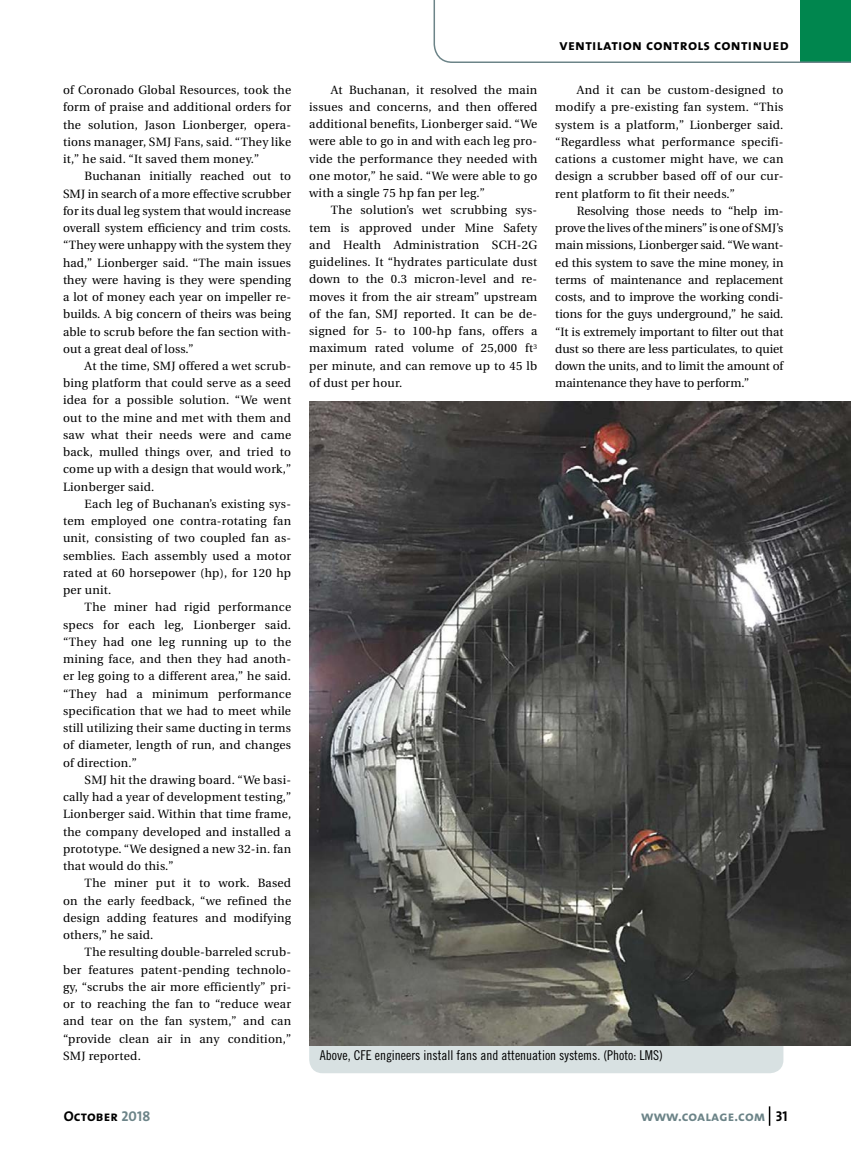
<style>
.page{position:relative;width:851px;height:1161px;background:#fff}
.page>*{position:absolute;margin:0;border:0;box-sizing:border-box;transform-origin:0 0}
.t1{font:15px "The Mix Bold Caps";letter-spacing:.02em;color:#000}
.t2{font:14.25px "The Mix Bold Caps";letter-spacing:.01em;color:#6c8488}
.t3{font:14.25px "The Mix Bold Caps";letter-spacing:.01em;color:#000}
.t4{font:13.5px "Trade Gothic Cond Eighteen";color:#000}
.t5{font:12px/17.2px "Utopia";letter-spacing:.02em;color:#000;text-align:justify}
.s1{color:#6c8488}
.s2{color:#000}
</style>
<div class="page">
<div style="left:309px;top:1006px;width:474px;height:67px;background:#d8e1e2;border-radius:14px"></div>
<img style="left:309px;top:401px;width:541px;height:644px">
<hr style="left:768px;top:1106px;width:2px;height:20px;background:#000">
<svg style="left:433px;top:0;width:418px;height:63px"></svg>
<p class="t5" style="left:63px;top:82px;width:230px">of Coronado Global Resources, took the form of praise and additional orders for the solution, Jason Lionberger, opera&shy;tions manager, SMJ Fans, said. “They like it,” he said. “It saved them money.”</p>
<p class="t5" style="left:63px;top:169px;width:230px;text-indent:22px">Buchanan initially reached out to SMJ in search of a more effective scrubber for its dual leg system that would increase overall system efficiency and trim costs. “They were unhappy with the system they had,” Lionberger said. “The main issues they were having is they were spending a lot of money each year on impeller re&shy;builds. A big concern of theirs was being able to scrub before the fan section with&shy;out a great deal of loss.”</p>
<p class="t5" style="left:63px;top:358px;width:230px;text-indent:22px">At the time, SMJ offered a wet scrub&shy;bing platform that could serve as a seed idea for a possible solution. “We went out to the mine and met with them and saw what their needs were and came back, mulled things over, and tried to come up with a design that would work,” Lionberger said.</p>
<p class="t5" style="left:63px;top:496px;width:230px;text-indent:22px">Each leg of Buchanan’s existing sys&shy;tem employed one contra-rotating fan unit, consisting of two coupled fan as&shy;semblies. Each assembly used a motor rated at 60 horsepower (hp), for 120 hp per unit.</p>
<p class="t5" style="left:63px;top:600px;width:230px;text-indent:22px">The miner had rigid performance specs for each leg, Lionberger said. “They had one leg running up to the mining face, and then they had anoth&shy;er leg going to a different area,” he said. “They had a minimum performance specification that we had to meet while still utilizing their same ducting in terms of diameter, length of run, and changes of direction.”</p>
<p class="t5" style="left:63px;top:772px;width:230px;text-indent:22px">SMJ hit the drawing board. “We basi&shy;cally had a year of development testing,” Lionberger said. Within that time frame, the company developed and installed a prototype. “We designed a new 32-in. fan that would do this.”</p>
<p class="t5" style="left:63px;top:876px;width:230px;text-indent:22px">The miner put it to work. Based on the early feedback, “we refined the design adding features and modifying others,” he said.</p>
<p class="t5" style="left:63px;top:945px;width:230px;text-indent:22px">The resulting double-barreled scrub&shy;ber features patent-pending technolo&shy;gy, “scrubs the air more efficiently” pri&shy;or to reaching the fan to “reduce wear and tear on the fan system,” and can “provide clean air in any condition,” SMJ reported.</p>
<p class="t5" style="left:309px;top:82px;width:230px;text-indent:22px">At Buchanan, it resolved the main issues and concerns, and then offered additional benefits, Lionberger said. “We were able to go in and with each leg pro&shy;vide the performance they needed with one motor,” he said. “We were able to go with a single 75 hp fan per leg.”</p>
<p class="t5" style="left:309px;top:203px;width:230px;text-indent:22px">The solution’s wet scrubbing sys&shy;tem is approved under Mine Safety and Health Administration SCH-2G guidelines. It “hydrates particulate dust down to the 0.3 micron-level and re&shy;moves it from the air stream” upstream of the fan, SMJ reported. It can be de&shy;signed for 5- to 100-hp fans, offers a maximum rated volume of 25,000 ft<sup>3 </sup>per minute, and can remove up to 45 lb of dust per hour.</p>
<p class="t1" style="left:559px;top:36px;width:230px">ventilation controls continued</p>
<p class="t5" style="left:555px;top:82px;width:230px;text-indent:22px">And it can be custom-designed to modify a pre-existing fan system. “This system is a platform,” Lionberger said. “Regardless what performance specifi&shy;cations a customer might have, we can design a scrubber based off of our cur&shy;rent platform to fit their needs.”</p>
<p class="t5" style="left:555px;top:203px;width:230px;text-indent:22px">Resolving those needs to “help im&shy;prove the lives of the miners” is one of SMJ’s main missions, Lionberger said. “We want&shy;ed this system to save the mine money, in terms of maintenance and replacement costs, and to improve the working condi&shy;tions for the guys underground,” he said. “It is extremely important to filter out that dust so there are less particulates, to quiet down the units, and to limit the amount of maintenance they have to perform.”</p>
<p class="t4" style="left:320px;top:1049px;width:344px">Above, CFE engineers install fans and attenuation systems. (Photo: LMS)</p>
<p class="t3" style="left:64px;top:1107px;width:88px">October <span class="s1">2018</span></p>
<p class="t2" style="left:641px;top:1107px;width:148px">www.coalage.com <span class="s2">31</span></p>
</div>
